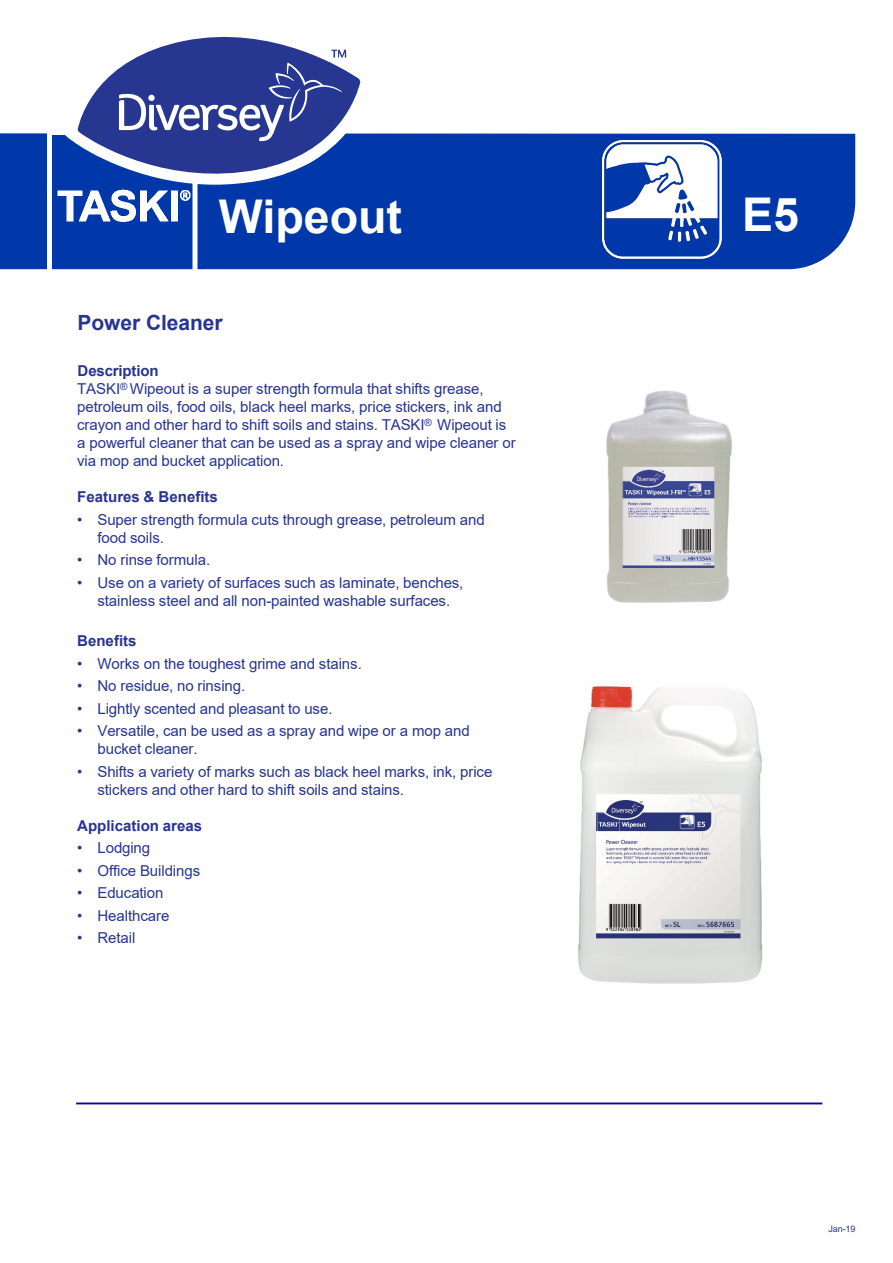
<style>
.page{position:relative;width:893px;height:1263px;background:#fff}
.page>*{position:absolute;margin:0;border:0;box-sizing:border-box;transform-origin:0 0}
.t1{font:700 46.5px "Arial";color:#fff}
.t2{font:700 21px "Arial";letter-spacing:-.005em;color:#273591}
.t3{font:15px/18px "Arial";letter-spacing:-.005em;color:#273591}
.t4{font:700 15px "Arial";color:#273591}
.t5{font:9px "Arial";color:#273591}
</style>
<div class="page">
<hr style="left:76px;top:1102px;width:746px;height:2px;background:#0f059e">
<div style="left:0;top:133px;width:855px;height:136px;background:#0038a9"></div>
<img style="left:578px;top:686px;width:185px;height:298px">
<svg style="left:360px;top:81px;width:15px;height:104px"></svg>
<svg style="left:153px;top:36px;width:207px;height:150px"></svg>
<svg style="left:35px;top:50px;width:311px;height:220px"></svg>
<img style="left:602px;top:140px;width:119px;height:119px">
<img style="left:606px;top:390px;width:127px;height:213px">
<h1 class="t1" style="left:219px;top:184px;width:184px">Wipeout</h1>
<p class="t1" style="left:742px;top:182px;width:58px">E5</p>
<p class="t2" style="left:78px;top:308px;width:146px">Power Cleaner</p>
<p class="t4" style="left:78px;top:360px;width:82px">Description</p>
<p class="t3" style="left:77px;top:380px;width:440px">TASKI<sup>®</sup> Wipeout is a super strength formula that shifts grease, petroleum oils, food oils, black heel marks, price stickers, ink and crayon and other hard to shift soils and stains. TASKI<sup>®</sup> Wipeout is a powerful cleaner that can be used as a spray and wipe cleaner or via mop and bucket application.</p>
<p class="t4" style="left:77px;top:487px;width:142px">Features &amp; Benefits</p>
<p class="t3" style="left:97px;top:510px;width:389px;text-indent:-20px">• Super strength formula cuts through grease, petroleum and food soils.</p>
<p class="t3" style="left:77px;top:551px;width:135px">• No rinse formula.</p>
<p class="t3" style="left:77px;top:573px;width:388px;text-align:center">• Use on a variety of surfaces such as laminate, benches, stainless steel and all non-painted washable surfaces.</p>
<p class="t4" style="left:77px;top:631px;width:61px">Benefits</p>
<p class="t3" style="left:77px;top:654px;width:286px">• Works on the toughest grime and stains.</p>
<p class="t3" style="left:77px;top:677px;width:170px">• No residue, no rinsing.</p>
<p class="t3" style="left:77px;top:699px;width:257px">• Lightly scented and pleasant to use.</p>
<p class="t3" style="left:97px;top:722px;width:374px;text-indent:-20px">• Versatile, can be used as a spray and wipe or a mop and bucket cleaner.</p>
<p class="t3" style="left:97px;top:762px;width:396px;text-indent:-20px">• Shifts a variety of marks such as black heel marks, ink, price stickers and other hard to shift soils and stains.</p>
<p class="t4" style="left:77px;top:815px;width:126px">Application areas</p>
<p class="t3" style="left:77px;top:839px;width:75px">• Lodging</p>
<p class="t3" style="left:77px;top:861px;width:125px">• Office Buildings</p>
<p class="t3" style="left:77px;top:884px;width:88px">• Education</p>
<p class="t3" style="left:77px;top:906px;width:94px">• Healthcare</p>
<p class="t3" style="left:77px;top:929px;width:60px">• Retail</p>
<p class="t5" style="left:828px;top:1223px;width:28px">Jan-19</p>
</div>
